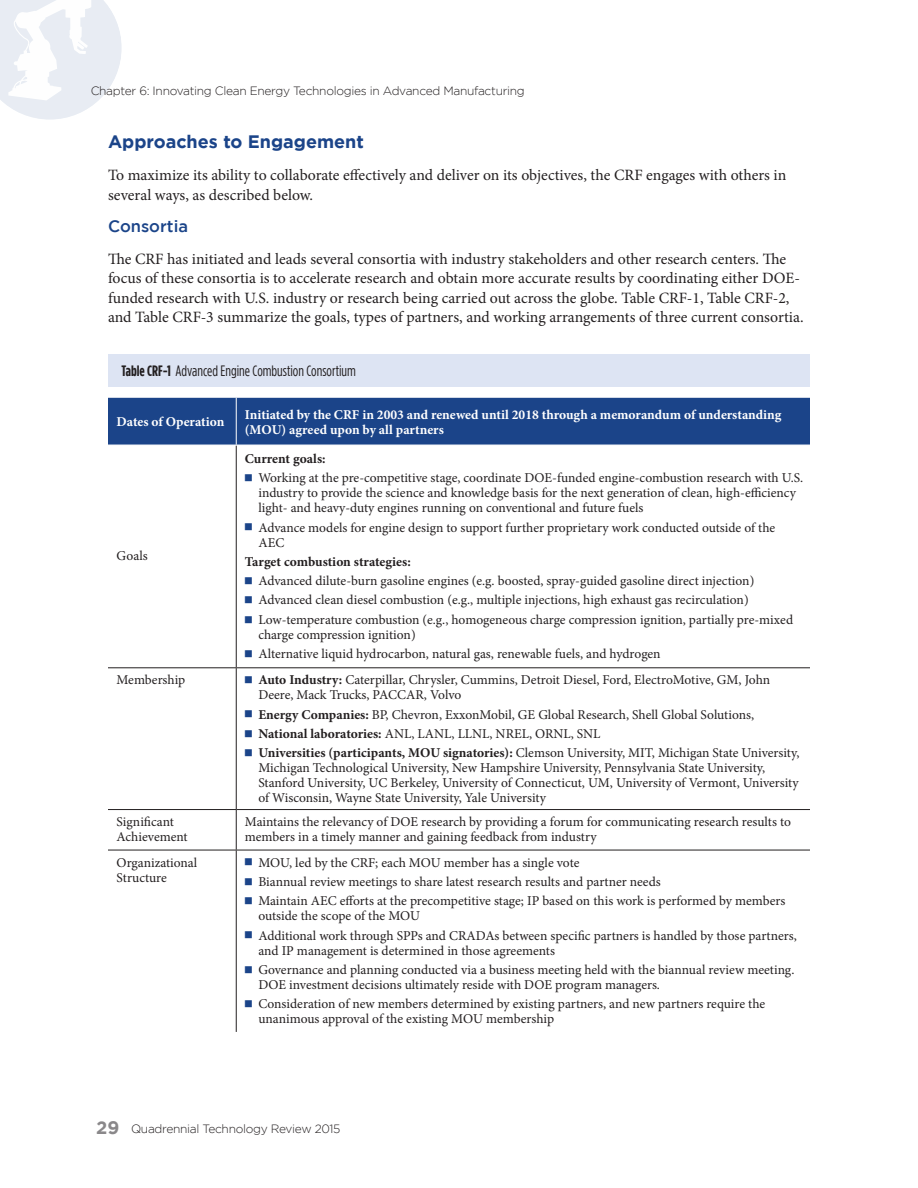
<style>
.page{position:relative;width:918px;height:1188px;background:#fff}
.page>*{position:absolute;margin:0;border:0;box-sizing:border-box;transform-origin:0 0}
.Header_One{font:700 18px "Gotham";color:#1b4489}
.Header_Two{font:500 16.5px "Gotham";color:#1b4489}
.Body_Text{font:15.75px/19.5px "Minion Pro";color:#231f20}
.Figure_Text{font:15px "Gotham Condensed";color:#231f20}
.Table_-_body_text_wi{font:13.5px/15px "Minion Pro";color:#231f20}
.Table_-_body_text{font:13.5px/15px "Minion Pro";color:#231f20}
.Table_-_First_line{font:700 13.5px/15px "Minion Pro";color:#fff}
.Table_-_body_text_wi-2{font:700 13.5px "Minion Pro";color:#231f20}
.t1{font:300 12px "Gotham";letter-spacing:-.025em;color:#231f20}
.s1{font-weight:700}
.s2{font-weight:700;font-size:18px;color:#8a888a}
</style>
<div class="page">
<svg style="left:0;top:0;width:122px;height:120px"></svg>
<div style="left:108px;top:355px;width:702px;height:32px;background:#dde4f3"></div>
<div style="left:108px;top:398px;width:702px;height:47px;background:#1b4489"></div>
<hr style="left:236px;top:445px;width:1px;height:222px;background:#231f20">
<hr style="left:108px;top:667px;width:128px;height:1px;background:#231f20">
<hr style="left:236px;top:667px;width:574px;height:1px;background:#231f20">
<hr style="left:236px;top:668px;width:1px;height:141px;background:#231f20">
<hr style="left:108px;top:809px;width:128px;height:1px;background:#231f20">
<hr style="left:236px;top:809px;width:574px;height:1px;background:#231f20">
<hr style="left:236px;top:810px;width:1px;height:40px;background:#231f20">
<hr style="left:108px;top:850px;width:128px;height:1px;background:#231f20">
<hr style="left:236px;top:850px;width:574px;height:1px;background:#231f20">
<hr style="left:236px;top:850px;width:1px;height:182px;background:#231f20">
<hr style="left:236px;top:398px;width:1px;height:47px;background:#fff">
<hr style="left:236px;top:445px;width:574px;height:1px;background:#fff">
<p class="t1" style="left:91px;top:84px;width:436px">Chapter 6: Innovating Clean Energy Technologies in Advanced Manufacturing</p>
<p class="Header_One" style="left:108px;top:131px;width:257px">Approaches to Engagement</p>
<p class="Body_Text" style="left:108px;top:165px;width:680px">To maximize its ability to collaborate effectively and deliver on its objectives, the CRF engages with others in several ways, as described below.</p>
<p class="Header_Two" style="left:108px;top:217px;width:82px">Consortia</p>
<p class="Body_Text" style="left:108px;top:249px;width:697px">The CRF has initiated and leads several consortia with industry stakeholders and other research centers. The focus of these consortia is to accelerate research and obtain more accurate results by coordinating either DOE&shy;funded research with U.S. industry or research being carried out across the globe. Table CRF-1, Table CRF-2, and Table CRF-3 summarize the goals, types of partners, and working arrangements of three current consortia.</p>
<p class="Figure_Text" style="left:122px;top:363px;width:236px"><span class="s1">Table CRF-1</span> Advanced Engine Combustion Consortium</p>
<p class="Table_-_First_line" style="left:117px;top:414px;width:109px">Dates of Operation</p>
<p class="Table_-_First_line" style="left:245px;top:407px;width:538px">Initiated by the CRF in 2003 and renewed until 2018 through a memorandum of understanding (MOU) agreed upon by all partners</p>
<p class="Table_-_body_text" style="left:117px;top:549px;width:33px">Goals</p>
<p class="Table_-_body_text_wi-2" style="left:245px;top:449px;width:82px">Current goals:</p>
<p class="Table_-_body_text_wi" style="left:258px;top:470px;width:547px;text-indent:-14px"><sup>■</sup> Working at the pre-competitive stage, coordinate DOE-funded engine-combustion research with U.S. industry to provide the science and knowledge basis for the next generation of clean, high-efficiency light- and heavy-duty engines running on conventional and future fuels</p>
<p class="Table_-_body_text_wi" style="left:258px;top:520px;width:518px;text-indent:-14px"><sup>■</sup> Advance models for engine design to support further proprietary work conducted outside of the<br>AEC</p>
<p class="Table_-_body_text_wi-2" style="left:245px;top:552px;width:167px">Target combustion strategies:</p>
<p class="Table_-_body_text_wi" style="left:245px;top:573px;width:511px"><sup>■</sup> Advanced dilute-burn gasoline engines (e.g. boosted, spray-guided gasoline direct injection)</p>
<p class="Table_-_body_text_wi" style="left:245px;top:593px;width:505px"><sup>■</sup> Advanced clean diesel combustion (e.g., multiple injections, high exhaust gas recirculation)</p>
<p class="Table_-_body_text_wi" style="left:258px;top:612px;width:536px;text-indent:-14px"><sup>■</sup> Low-temperature combustion (e.g., homogeneous charge compression ignition, partially pre-mixed charge compression ignition)</p>
<p class="Table_-_body_text_wi" style="left:245px;top:646px;width:417px"><sup>■</sup> Alternative liquid hydrocarbon, natural gas, renewable fuels, and hydrogen</p>
<p class="Table_-_body_text" style="left:117px;top:673px;width:70px">Membership</p>
<p class="Table_-_body_text_wi" style="left:258px;top:673px;width:513px;text-indent:-14px"><sup>■</sup> <span class="s1">Auto Industry:</span> Caterpillar, Chrysler, Cummins, Detroit Diesel, Ford, ElectroMotive, GM, John<br>Deere, Mack Trucks, PACCAR, Volvo</p>
<p class="Table_-_body_text_wi" style="left:245px;top:707px;width:511px"><sup>■</sup> <span class="s1">Energy Companies:</span> BP, Chevron, ExxonMobil, GE Global Research, Shell Global Solutions,</p>
<p class="Table_-_body_text_wi" style="left:245px;top:726px;width:357px"><sup>■</sup> <span class="s1">National laboratories:</span> ANL, LANL, LLNL, NREL, ORNL, SNL</p>
<p class="Table_-_body_text_wi" style="left:258px;top:746px;width:543px;text-indent:-14px"><sup>■</sup> <span class="s1">Universities (participants, MOU signatories):</span> Clemson University, MIT, Michigan State University, Michigan Technological University, New Hampshire University, Pennsylvania State University, Stanford University, UC Berkeley, University of Connecticut, UM, University of Vermont, University of Wisconsin, Wayne State University, Yale University</p>
<p class="Table_-_body_text" style="left:117px;top:815px;width:73px">Significant<br>Achievement</p>
<p class="Table_-_body_text" style="left:245px;top:815px;width:548px">Maintains the relevancy of DOE research by providing a forum for communicating research results to members in a timely manner and gaining feedback from industry</p>
<p class="Table_-_body_text" style="left:117px;top:855px;width:82px">Organizational<br>Structure</p>
<p class="Table_-_body_text_wi" style="left:245px;top:855px;width:336px"><sup>■</sup> MOU, led by the CRF; each MOU member has a single vote</p>
<p class="Table_-_body_text_wi" style="left:245px;top:874px;width:417px"><sup>■</sup> Biannual review meetings to share latest research results and partner needs</p>
<p class="Table_-_body_text_wi" style="left:258px;top:894px;width:529px;text-indent:-14px"><sup>■</sup> Maintain AEC efforts at the precompetitive stage; IP based on this work is performed by members outside the scope of the MOU</p>
<p class="Table_-_body_text_wi" style="left:258px;top:928px;width:540px;text-indent:-14px"><sup>■</sup> Additional work through SPPs and CRADAs between specific partners is handled by those partners, and IP management is determined in those agreements</p>
<p class="Table_-_body_text_wi" style="left:258px;top:962px;width:538px;text-indent:-14px"><sup>■</sup> Governance and planning conducted via a business meeting held with the biannual review meeting.<br>DOE investment decisions ultimately reside with DOE program managers.</p>
<p class="Table_-_body_text_wi" style="left:258px;top:996px;width:508px;text-indent:-14px"><sup>■</sup> Consideration of new members determined by existing partners, and new partners require the unanimous approval of the existing MOU membership</p>
<p class="t1" style="left:96px;top:1122px;width:246px"><span class="s2">29</span> Quadrennial Technology Review 2015</p>
</div>
